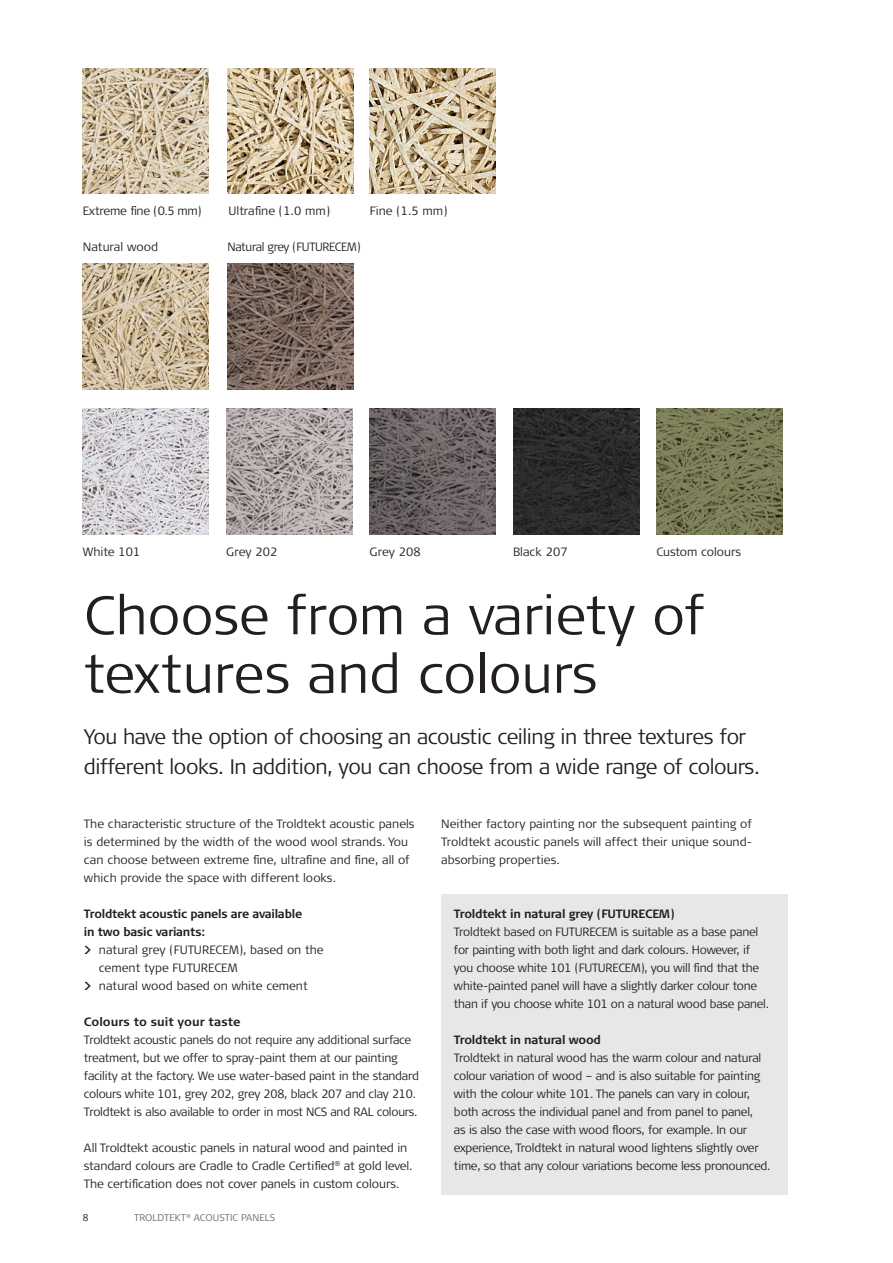
<style>
.page{position:relative;width:893px;height:1263px;background:#fff}
.page>*{position:absolute;margin:0;border:0;box-sizing:border-box;transform-origin:0 0}
.Heading{font:300 54px/58.5px "Signa Pro";color:#231f20}
.Ingress{font:300 21px/30px "Signa Pro";letter-spacing:-.02em;color:#231f20}
.Brødtekst{font:300 12px/18px "Signa Pro";letter-spacing:-.02em;color:#231f20}
.Brødtekst-2{font:300 12px/18px "Signa Pro";color:#231f20}
.Brødtekst-3{font:700 12px/18px "Signa Pro";letter-spacing:-.02em;color:#231f20}
.Brødtekst-4{font:700 12px "Signa Pro";color:#231f20}
.t1{font:300 9.75px "Signa Pro";letter-spacing:.01em;color:#6c6d70}
.t2{font:300 9.75px "Signa Pro";color:#231f20}
.s1{font-weight:700}
</style>
<div class="page">
<div style="left:441px;top:894px;width:346px;height:301px;background:#e6e7e9"></div>
<img style="left:83px;top:68px;width:126px;height:126px">
<img style="left:370px;top:68px;width:126px;height:126px">
<img style="left:227px;top:68px;width:126px;height:126px">
<img style="left:83px;top:264px;width:126px;height:125px">
<img style="left:83px;top:408px;width:126px;height:126px">
<img style="left:513px;top:408px;width:126px;height:126px">
<img style="left:370px;top:408px;width:126px;height:126px">
<img style="left:657px;top:408px;width:125px;height:126px">
<img style="left:226px;top:408px;width:126px;height:126px">
<img style="left:227px;top:264px;width:126px;height:125px">
<p class="Brødtekst" style="left:83px;top:202px;width:120px">Extreme fine (0.5 mm)</p>
<p class="Brødtekst-2" style="left:228px;top:202px;width:103px">Ultrafine (1.0 mm)</p>
<p class="Brødtekst" style="left:370px;top:202px;width:79px">Fine (1.5 mm)</p>
<p class="Brødtekst-2" style="left:83px;top:237px;width:77px">Natural wood</p>
<p class="Brødtekst" style="left:227px;top:237px;width:135px">Natural grey (FUTURECEM)</p>
<p class="Brødtekst" style="left:83px;top:542px;width:59px">White 101</p>
<p class="Brødtekst" style="left:226px;top:542px;width:53px">Grey 202</p>
<p class="Brødtekst" style="left:370px;top:542px;width:53px">Grey 208</p>
<p class="Brødtekst-2" style="left:513px;top:542px;width:56px">Black 207</p>
<p class="Brødtekst-2" style="left:656px;top:542px;width:86px">Custom colours</p>
<p class="Heading" style="left:84px;top:584px;width:622px">Choose from a variety of textures and colours</p>
<p class="Ingress" style="left:84px;top:721px;width:677px">You have the option of choosing an acoustic ceiling in three textures for different looks. In addition, you can choose from a wide range of colours.</p>
<p class="Brødtekst-2" style="left:84px;top:814px;width:332px">The characteristic structure of the Troldtekt acoustic panels is determined by the width of the wood wool strands. You can choose between extreme fine, ultrafine and fine, all of which provide the space with different looks.</p>
<p class="Brødtekst-3" style="left:84px;top:904px;width:220px">Troldtekt acoustic panels are available in two basic variants:</p>
<p class="Brødtekst-2" style="left:99px;top:940px;width:226px;text-indent:-15px"><span class="s1">&gt;</span> natural grey (FUTURECEM), based on the cement type FUTURECEM</p>
<p class="Brødtekst-2" style="left:84px;top:976px;width:225px"><span class="s1">&gt;</span> natural wood based on white cement</p>
<p class="Brødtekst-4" style="left:84px;top:1014px;width:158px">Colours to suit your taste</p>
<p class="Brødtekst" style="left:84px;top:1030px;width:337px">Troldtekt acoustic panels do not require any additional surface treatment, but we offer to spray-paint them at our painting facility at the factory. We use water-based paint in the standard colours white 101, grey 202, grey 208, black 207 and clay 210.<br>Troldtekt is also available to order in most NCS and RAL colours.</p>
<p class="Brødtekst" style="left:84px;top:1138px;width:330px">All Troldtekt acoustic panels in natural wood and painted in standard colours are Cradle to Cradle Certified<sup>®</sup> at gold level.<br>The certification does not cover panels in custom colours.</p>
<p class="t2" style="left:83px;top:1211px;width:7px">8</p>
<p class="t1" style="left:134px;top:1211px;width:142px">TROLDTEKT<sup>®</sup> ACOUSTIC PANELS</p>
<p class="Brødtekst" style="left:441px;top:814px;width:312px;text-align:justify">Neither factory painting nor the subsequent painting of Troldtekt acoustic panels will affect their unique sound&shy;absorbing properties.</p>
<p class="Brødtekst-3" style="left:454px;top:904px;width:222px">Troldtekt in natural grey (FUTURECEM)</p>
<p class="Brødtekst" style="left:454px;top:922px;width:317px">Troldtekt based on FUTURECEM is suitable as a base panel for painting with both light and dark colours. However, if you choose white 101 (FUTURECEM), you will find that the white-painted panel will have a slightly darker colour tone than if you choose white 101 on a natural wood base panel.</p>
<p class="Brødtekst-3" style="left:454px;top:1030px;width:149px">Troldtekt in natural wood</p>
<p class="Brødtekst" style="left:454px;top:1048px;width:318px">Troldtekt in natural wood has the warm colour and natural colour variation of wood – and is also suitable for painting with the colour white 101. The panels can vary in colour, both across the individual panel and from panel to panel,<br>as is also the case with wood floors, for example. In our experience, Troldtekt in natural wood lightens slightly over time, so that any colour variations become less pronounced.</p>
</div>
